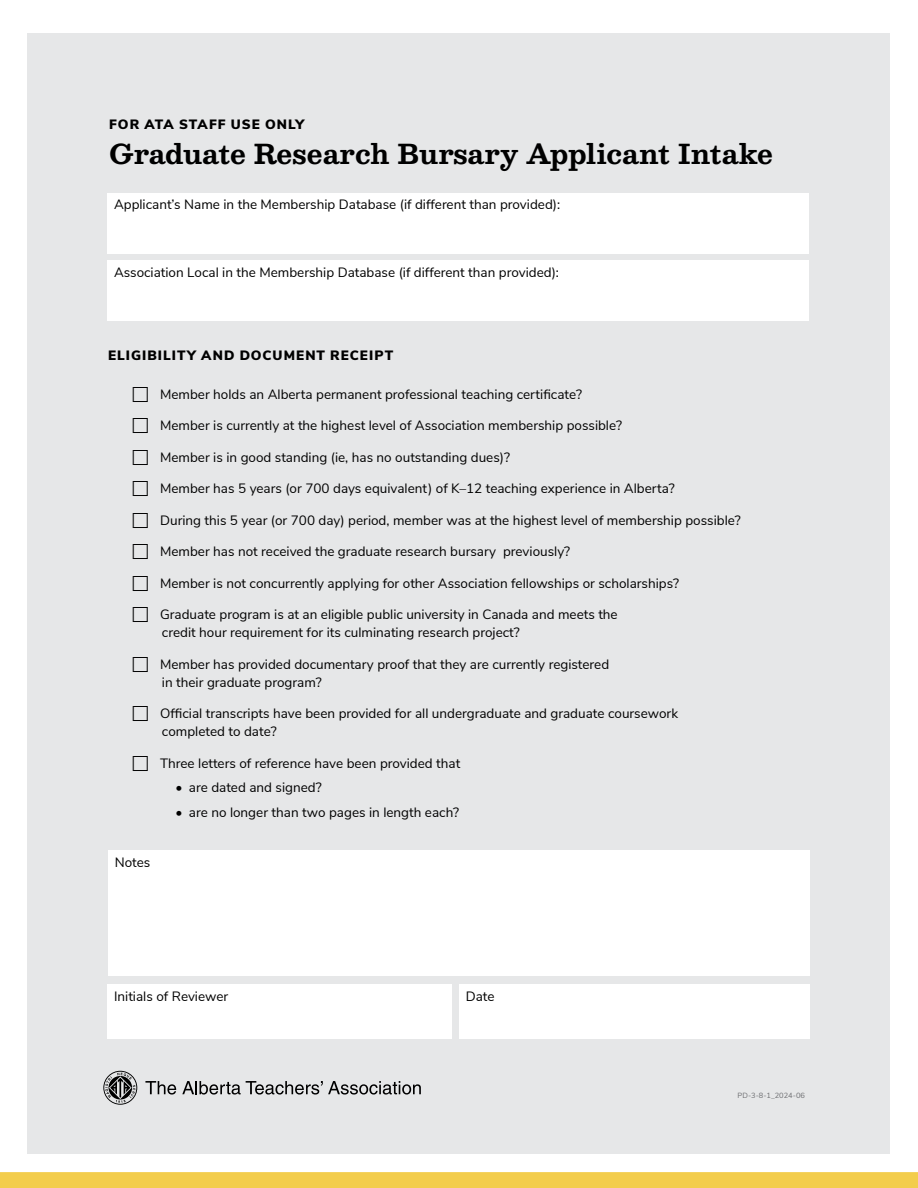
<style>
.page{position:relative;width:918px;height:1188px;background:#fff}
.page>*{position:absolute;margin:0;border:0;box-sizing:border-box;transform-origin:0 0}
.t1{font:27px "Besley";color:#000}
.t2{font:13.5px/18px "Nunito Sans";color:#000}
.t3{font:900 13.5px "Nunito Sans";letter-spacing:.075em;color:#000}
.t4{font:7.5px "Nunito Sans";color:#6d6e71}
</style>
<div class="page">
<div style="left:0;top:1172px;width:918px;height:16px;background:#f3cd4c"></div>
<div style="left:28px;top:34px;width:862px;height:1120px;background:#e6e7e8"></div>
<div style="left:107px;top:984px;width:345px;height:55px;background:#fff"></div>
<div style="left:459px;top:984px;width:351px;height:55px;background:#fff"></div>
<div style="left:108px;top:850px;width:702px;height:126px;background:#fff"></div>
<div style="left:107px;top:260px;width:702px;height:61px;background:#fff"></div>
<div style="left:107px;top:193px;width:702px;height:60px;background:#fff"></div>
<svg style="left:145px;top:1081px;width:31px;height:14px"></svg>
<svg style="left:182px;top:1081px;width:239px;height:14px"></svg>
<svg style="left:103px;top:1071px;width:34px;height:34px"></svg>
<p class="t3" style="left:109px;top:115px;width:197px">FOR ATA STAFF USE ONLY</p>
<h1 class="t1" style="left:109px;top:135px;width:665px">Graduate Research Bursary Applicant Intake</h1>
<p class="t2" style="left:114px;top:195px;width:448px">Applicant’s Name in the Membership Database (if different than provided):</p>
<p class="t2" style="left:114px;top:262px;width:447px">Association Local in the Membership Database (if different than provided):</p>
<p class="t3" style="left:108px;top:346px;width:287px">ELIGIBILITY AND DOCUMENT RECEIPT</p>
<p class="t2" style="left:132px;top:384px;width:452px">□ Member holds an Alberta permanent professional teaching certificate?</p>
<p class="t2" style="left:132px;top:416px;width:492px">□ Member is currently at the highest level of Association membership possible?</p>
<p class="t2" style="left:132px;top:447px;width:380px">□ Member is in good standing (ie, has no outstanding dues)?</p>
<p class="t2" style="left:132px;top:479px;width:545px">□ Member has 5 years (or 700 days equivalent) of K–12 teaching experience in Alberta?</p>
<p class="t2" style="left:132px;top:510px;width:611px">□ During this 5 year (or 700 day) period, member was at the highest level of membership possible?</p>
<p class="t2" style="left:132px;top:542px;width:440px">□ Member has not received the graduate research bursary previously?</p>
<p class="t2" style="left:132px;top:573px;width:549px">□ Member is not concurrently applying for other Association fellowships or scholarships?</p>
<p class="t2" style="left:162px;top:605px;width:457px;text-indent:-30px">□ Graduate program is at an eligible public university in Canada and meets the credit hour requirement for its culminating research project?</p>
<p class="t2" style="left:162px;top:654px;width:449px;text-indent:-30px">□ Member has provided documentary proof that they are currently registered in their graduate program?</p>
<p class="t2" style="left:162px;top:704px;width:518px;text-indent:-30px">□ Official transcripts have been provided for all undergraduate and graduate coursework completed to date?</p>
<p class="t2" style="left:132px;top:753px;width:330px">□ Three letters of reference have been provided that</p>
<p class="t2" style="left:175px;top:778px;width:148px">• are dated and signed?</p>
<p class="t2" style="left:175px;top:803px;width:285px">• are no longer than two pages in length each?</p>
<p class="t2" style="left:115px;top:852px;width:37px">Notes</p>
<p class="t2" style="left:114px;top:986px;width:116px">Initials of Reviewer</p>
<p class="t2" style="left:466px;top:986px;width:30px">Date</p>
<p class="t4" style="left:738px;top:1090px;width:69px">PD-3-8-1_2024-06</p>
</div>
